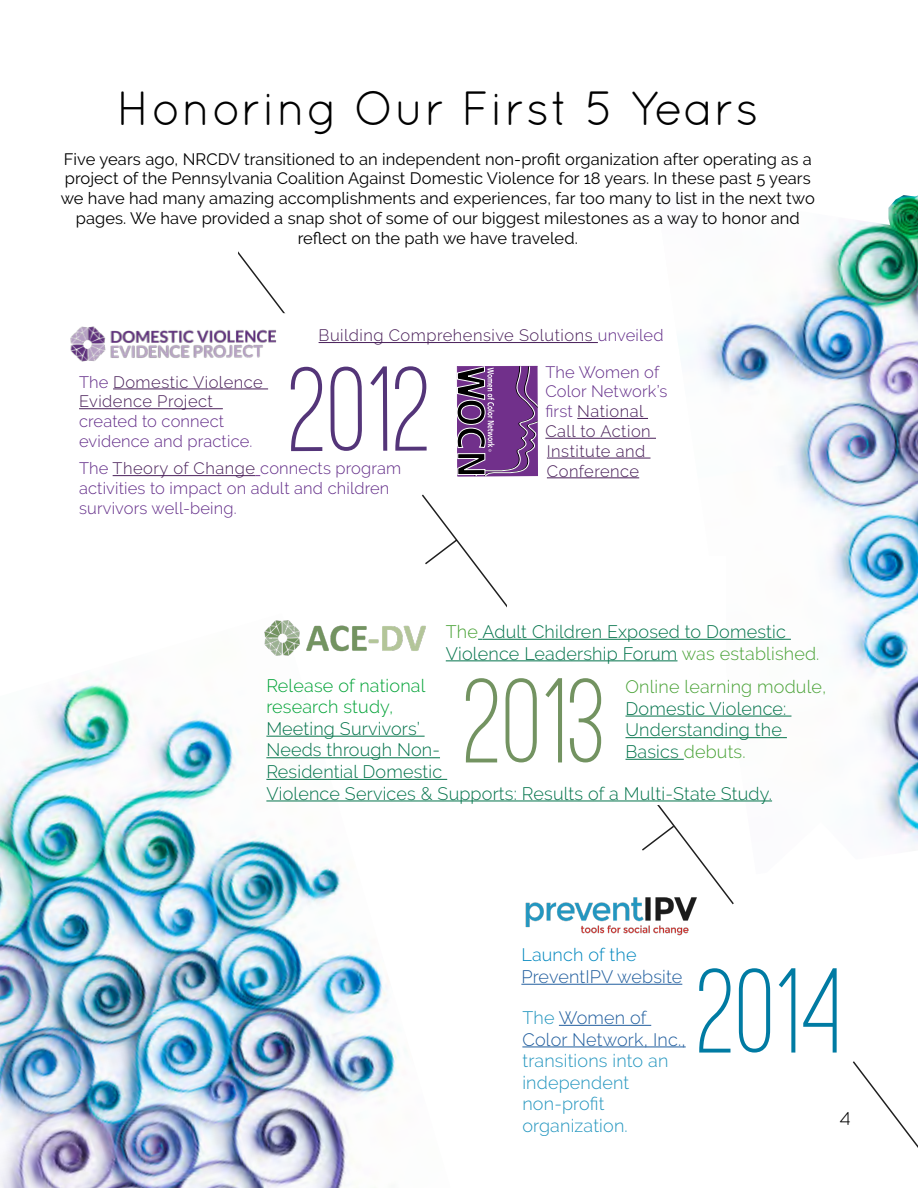
<style>
.page{position:relative;width:918px;height:1188px;background:#fff}
.page>*{position:absolute;margin:0;border:0;box-sizing:border-box;transform-origin:0 0}
.t1{font:500 124.95px "Ostrich Sans";color:#739361}
.t2{font:500 124.95px "Ostrich Sans";color:#007ba3}
.t3{font:500 124.95px "Ostrich Sans";color:#543579}
.t4{font:48px "Quicksand";letter-spacing:.01em;color:#000}
.t5{font:18.75px "Quicksand";color:#000}
.t6{font:300 18px/21.6px "Raleway";letter-spacing:.01em;color:#04744c}
.t7{font:300 18px/21.6px "Raleway";letter-spacing:.01em;color:#2496bf}
.t8{font:300 18px/21.6px "Raleway";letter-spacing:.01em;color:#215e9e}
.t9{font:300 18px/21.6px "Raleway";letter-spacing:.01em;color:#00a236}
.t10{font:300 18px "Raleway";letter-spacing:.01em;color:#49a236}
.t11{font:300 18px "Raleway";letter-spacing:.01em;color:#0087be}
.t12{font:16.5px/19.8px "Raleway";letter-spacing:.005em;color:#000;text-align:center}
.t13{font:300 16.5px/19.8px "Raleway";letter-spacing:.03em;color:#491f59}
.t14{font:300 16.5px/19.8px "Raleway";letter-spacing:.01em;color:#632d89}
.s1{color:#632d89}
.s2{color:#491f59}
.s3{color:#49a236}
.s4{color:#2496bf}
</style>
<div class="page">
<svg style="left:425px;top:538px;width:34px;height:27px"></svg>
<img style="left:0;top:681px;width:431px;height:507px">
<img style="left:655px;top:195px;width:263px;height:627px">
<svg style="left:169px;top:313px;width:287px;height:250px"></svg>
<div style="left:507px;top:556px;width:218px;height:249px;background:#fff"></div>
<svg style="left:623px;top:822px;width:295px;height:326px"></svg>
<img style="left:264px;top:620px;width:162px;height:36px">
<hr style="left:626px;top:716px;width:165px;height:1px;background:#04744c">
<hr style="left:626px;top:737px;width:161px;height:1px;background:#04744c">
<hr style="left:626px;top:759px;width:58px;height:1px;background:#04744c">
<hr style="left:266px;top:736px;width:159px;height:1px;background:#04744c">
<hr style="left:266px;top:757px;width:174px;height:1px;background:#04744c">
<hr style="left:266px;top:779px;width:181px;height:1px;background:#04744c">
<hr style="left:266px;top:801px;width:506px;height:1px;background:#04744c">
<hr style="left:482px;top:639px;width:309px;height:1px;background:#04744c">
<hr style="left:446px;top:660px;width:232px;height:1px;background:#04744c">
<img style="left:525px;top:888px;width:176px;height:48px">
<hr style="left:521px;top:984px;width:161px;height:1px;background:#215e9e">
<hr style="left:559px;top:1025px;width:92px;height:1px;background:#215e9e">
<hr style="left:522px;top:1046px;width:164px;height:1px;background:#215e9e">
<img style="left:70px;top:323px;width:220px;height:41px">
<svg style="left:457px;top:366px;width:81px;height:110px;background:#724284"></svg>
<hr style="left:113px;top:389px;width:155px;height:1px;background:#491f59">
<hr style="left:79px;top:408px;width:144px;height:1px;background:#491f59">
<hr style="left:113px;top:475px;width:143px;height:1px;background:#491f59">
<hr style="left:577px;top:418px;width:71px;height:1px;background:#491f59">
<hr style="left:545px;top:438px;width:111px;height:1px;background:#491f59">
<hr style="left:547px;top:458px;width:104px;height:1px;background:#491f59">
<hr style="left:547px;top:477px;width:92px;height:1px;background:#491f59">
<hr style="left:319px;top:342px;width:279px;height:1px;background:#491f59">
<h2 class="t4" style="left:117px;top:81px;width:644px">Honoring Our First 5 Years</h2>
<p class="t12" style="left:61px;top:149px;width:756px">Five years ago, NRCDV transitioned to an independent non-profit organization after operating as a project of the Pennsylvania Coalition Against Domestic Violence for 18 years. In these past 5 years we have had many amazing accomplishments and experiences, far too many to list in the next two pages. We have provided a snap shot of some of our biggest milestones as a way to honor and reflect on the path we have traveled.</p>
<p class="t13" style="left:319px;top:326px;width:346px">Building Comprehensive Solutions <span class="s1">unveiled</span></p>
<h1 class="t3" style="left:290px;top:335px;width:146px">2012</h1>
<p class="t13" style="left:79px;top:372px;width:185px"><span class="s1">The</span> Domestic Violence<br>Evidence Project</p>
<p class="t14" style="left:79px;top:412px;width:175px">created to connect evidence and practice.</p>
<p class="t14" style="left:79px;top:459px;width:324px">The <span class="s2">Theory of Change</span> connects program activities to impact on adult and children survivors well-being.</p>
<p class="t13" style="left:545px;top:362px;width:124px"><span class="s1">The Women of<br>Color Network’s first</span> National<br>Call to Action<br>Institute and<br>Conference</p>
<p class="t6" style="left:446px;top:621px;width:375px"><span class="s3">The</span> Adult Children Exposed to Domestic<br>Violence Leadership Forum <span class="s3">was established.</span></p>
<h1 class="t1" style="left:464px;top:646px;width:144px">2013</h1>
<p class="t9" style="left:266px;top:674px;width:161px">Release of national research study,</p>
<p class="t6" style="left:266px;top:718px;width:507px">Meeting Survivors’<br>Needs through Non-<br>Residential Domestic<br>Violence Services &amp; Supports: Results of a Multi-State Study.</p>
<p class="t10" style="left:626px;top:676px;width:203px">Online learning module,</p>
<p class="t6" style="left:626px;top:698px;width:163px">Domestic Violence:<br>Understanding the<br>Basics <span class="s3">debuts.</span></p>
<p class="t11" style="left:521px;top:944px;width:117px">Launch of the</p>
<p class="t8" style="left:521px;top:966px;width:162px">PreventIPV website</p>
<p class="t8" style="left:522px;top:1007px;width:165px"><span class="s4">The</span> Women of<br>Color Network, Inc.,</p>
<p class="t7" style="left:522px;top:1050px;width:148px">transitions into an independent non-profit organization.</p>
<h1 class="t2" style="left:698px;top:936px;width:146px">2014</h1>
<p class="t5" style="left:839px;top:1108px;width:14px">4</p>
</div>
